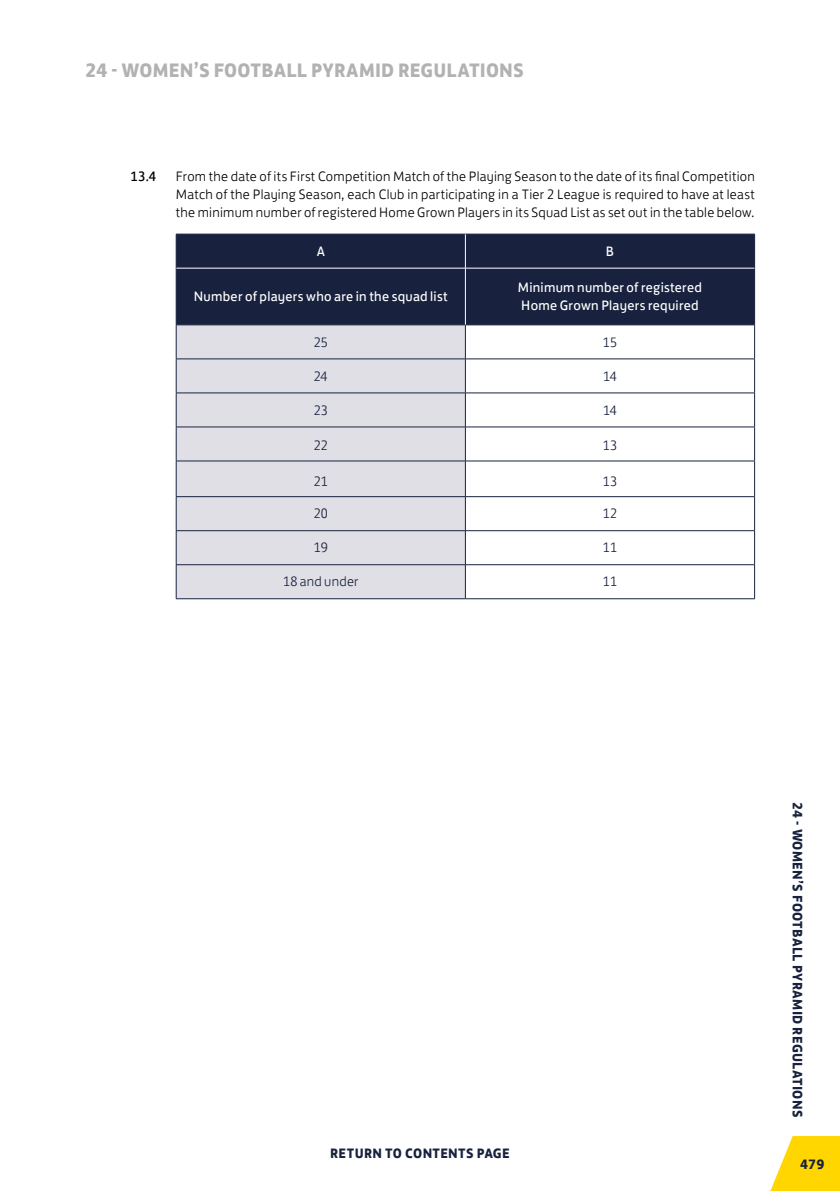
<style>
.page{position:relative;width:840px;height:1191px;background:#fff}
.page>*{position:absolute;margin:0;border:0;box-sizing:border-box;transform-origin:0 0}
.t1{font:700 20px "FS Jack";letter-spacing:.005em;color:#b3b2b2}
._10_Body_copy_numbered_lv2{font:300 14px/18px "FS Jack";letter-spacing:.02em;color:#000;text-align:justify}
.Table_Head{font:14px/18px "FS Jack";letter-spacing:.02em;color:#fff}
.t2{font:700 14px "FS Jack";letter-spacing:.02em;color:#18223e}
.Table_body{font:300 14px "FS Jack";letter-spacing:.015em;color:#18223e}
._06_Body_copy{font:300 14px "FS Jack";letter-spacing:.015em;color:#18223e}
._10_Body_copy_numbered_lv2-2{font:14px "FS Jack";color:#000}
</style>
<div class="page">
<div style="left:177px;top:235px;width:576px;height:89px;background:#18223e"></div>
<div style="left:177px;top:325px;width:288px;height:273px;background:#e0dfe6"></div>
<hr style="left:176px;top:234px;width:289px;height:1px;background:#18223e">
<hr style="left:176px;top:234px;width:1px;height:34px;background:#18223e">
<hr style="left:465px;top:234px;width:289px;height:1px;background:#18223e">
<hr style="left:753px;top:234px;width:1px;height:34px;background:#18223e">
<hr style="left:176px;top:268px;width:1px;height:56px;background:#18223e">
<hr style="left:753px;top:268px;width:1px;height:56px;background:#18223e">
<hr style="left:176px;top:324px;width:289px;height:1px;background:#18223e">
<hr style="left:465px;top:324px;width:289px;height:1px;background:#18223e">
<hr style="left:465px;top:325px;width:1px;height:34px;background:#18223e">
<hr style="left:753px;top:325px;width:1px;height:34px;background:#18223e">
<hr style="left:465px;top:358px;width:289px;height:1px;background:#18223e">
<hr style="left:465px;top:359px;width:1px;height:34px;background:#18223e">
<hr style="left:753px;top:359px;width:1px;height:34px;background:#18223e">
<hr style="left:465px;top:392px;width:289px;height:1px;background:#18223e">
<hr style="left:465px;top:393px;width:1px;height:34px;background:#18223e">
<hr style="left:753px;top:393px;width:1px;height:34px;background:#18223e">
<hr style="left:465px;top:426px;width:289px;height:1px;background:#18223e">
<hr style="left:465px;top:427px;width:1px;height:34px;background:#18223e">
<hr style="left:753px;top:427px;width:1px;height:34px;background:#18223e">
<hr style="left:465px;top:460px;width:289px;height:1px;background:#18223e">
<hr style="left:465px;top:461px;width:1px;height:35px;background:#18223e">
<hr style="left:753px;top:461px;width:1px;height:35px;background:#18223e">
<hr style="left:465px;top:496px;width:289px;height:1px;background:#18223e">
<hr style="left:465px;top:497px;width:1px;height:33px;background:#18223e">
<hr style="left:753px;top:497px;width:1px;height:33px;background:#18223e">
<hr style="left:465px;top:530px;width:289px;height:1px;background:#18223e">
<hr style="left:465px;top:531px;width:1px;height:33px;background:#18223e">
<hr style="left:753px;top:531px;width:1px;height:33px;background:#18223e">
<hr style="left:465px;top:564px;width:289px;height:1px;background:#18223e">
<hr style="left:465px;top:565px;width:1px;height:33px;background:#18223e">
<hr style="left:753px;top:565px;width:1px;height:33px;background:#18223e">
<hr style="left:465px;top:598px;width:289px;height:1px;background:#18223e">
<hr style="left:176px;top:325px;width:1px;height:34px;background:#18223e">
<hr style="left:176px;top:358px;width:289px;height:1px;background:#18223e">
<hr style="left:176px;top:359px;width:1px;height:34px;background:#18223e">
<hr style="left:176px;top:392px;width:289px;height:1px;background:#18223e">
<hr style="left:176px;top:393px;width:1px;height:34px;background:#18223e">
<hr style="left:176px;top:426px;width:289px;height:1px;background:#18223e">
<hr style="left:176px;top:427px;width:1px;height:34px;background:#18223e">
<hr style="left:176px;top:460px;width:289px;height:1px;background:#18223e">
<hr style="left:176px;top:461px;width:1px;height:35px;background:#18223e">
<hr style="left:176px;top:496px;width:289px;height:1px;background:#18223e">
<hr style="left:176px;top:497px;width:1px;height:33px;background:#18223e">
<hr style="left:176px;top:530px;width:289px;height:1px;background:#18223e">
<hr style="left:176px;top:531px;width:1px;height:33px;background:#18223e">
<hr style="left:176px;top:564px;width:289px;height:1px;background:#18223e">
<hr style="left:176px;top:565px;width:1px;height:33px;background:#18223e">
<hr style="left:176px;top:598px;width:289px;height:1px;background:#18223e">
<hr style="left:465px;top:234px;width:1px;height:34px;background:#fff">
<hr style="left:176px;top:268px;width:289px;height:1px;background:#fff">
<hr style="left:465px;top:268px;width:289px;height:1px;background:#fff">
<hr style="left:465px;top:268px;width:1px;height:56px;background:#fff">
<svg style="left:770px;top:1136px;width:69px;height:55px"></svg>
<h1 class="t1" style="left:85px;top:54px;width:440px">24 - WOMEN’S FOOTBALL PYRAMID REGULATIONS</h1>
<p class="_10_Body_copy_numbered_lv2-2" style="left:130px;top:165px;width:27px">13.4</p>
<p class="_10_Body_copy_numbered_lv2" style="left:176px;top:166px;width:580px">From the date of its First Competition Match of the Playing Season to the date of its final Competition Match of the Playing Season, each Club in participating in a Tier 2 League is required to have at least the minimum number of registered Home Grown Players in its Squad List as set out in the table below.</p>
<p class="Table_Head" style="left:316px;top:241px;width:10px">A</p>
<p class="Table_Head" style="left:605px;top:241px;width:10px">B</p>
<p class="Table_Head" style="left:194px;top:286px;width:255px">Number of players who are in the squad list</p>
<p class="Table_Head" style="left:517px;top:277px;width:185px">Minimum number of registered<br>Home Grown Players required</p>
<p class="Table_body" style="left:313px;top:331px;width:16px">25</p>
<p class="Table_body" style="left:602px;top:331px;width:16px">15</p>
<p class="Table_body" style="left:314px;top:365px;width:15px">24</p>
<p class="Table_body" style="left:602px;top:365px;width:15px">14</p>
<p class="Table_body" style="left:313px;top:399px;width:16px">23</p>
<p class="Table_body" style="left:602px;top:399px;width:15px">14</p>
<p class="_06_Body_copy" style="left:313px;top:434px;width:16px">22</p>
<p class="_06_Body_copy" style="left:602px;top:434px;width:16px">13</p>
<p class="_06_Body_copy" style="left:313px;top:470px;width:16px">21</p>
<p class="_06_Body_copy" style="left:602px;top:470px;width:16px">13</p>
<p class="Table_body" style="left:313px;top:502px;width:16px">20</p>
<p class="Table_body" style="left:602px;top:502px;width:16px">12</p>
<p class="Table_body" style="left:313px;top:536px;width:15px">19</p>
<p class="Table_body" style="left:602px;top:536px;width:16px">11</p>
<p class="Table_body" style="left:283px;top:570px;width:77px">18 and under</p>
<p class="Table_body" style="left:602px;top:570px;width:16px">11</p>
<p class="t2" style="left:330px;top:1141px;width:181px">RETURN TO CONTENTS PAGE</p>
<p class="t2" style="left:808px;top:801px;width:317px;rotate:90deg">24 - WOMEN’S FOOTBALL PYRAMID REGULATIONS</p>
<p class="t2" style="left:799px;top:1152px;width:26px">479</p>
</div>
